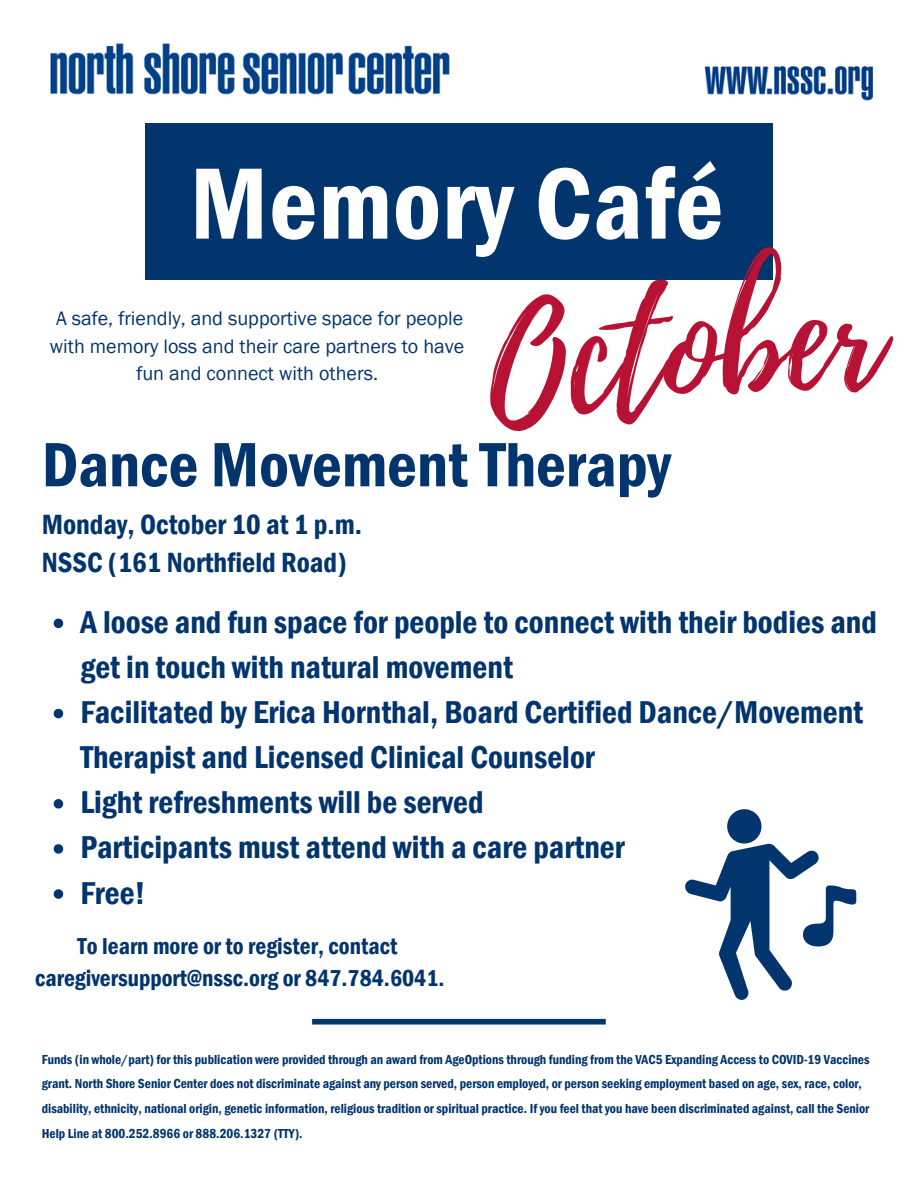
<style>
.page{position:relative;width:918px;height:1188px;background:#fff}
.page>*{position:absolute;margin:0;border:0;box-sizing:border-box;transform-origin:0 0}
.t1{font:149.85px "Playlist Script";color:#b71234}
.t2{font:600 condensed 104.85px "Franklin Gothic";letter-spacing:.01em;color:#fff}
.t3{font:600 condensed 64.8px "Franklin Gothic";color:#02346d}
.t4{font:600 condensed 32.55px/45.2px "Franklin Gothic";color:#02346d}
.t5{font:600 condensed 28.65px/38.2px "Franklin Gothic";color:#02346d}
.t6{font:600 condensed 23.7px/32.5px "Franklin Gothic";color:#02346d;text-align:center}
.t7{font:20.1px/27.6px "Franklin Gothic";color:#02346d;text-align:center}
.t8{font:600 condensed 13.5px/24.6px "Franklin Gothic";color:#02346d}
</style>
<div class="page">
<img style="left:50px;top:43px;width:823px;height:58px">
<div style="left:145px;top:123px;width:628px;height:156px;background:#02346d"></div>
<div style="left:312px;top:1019px;width:294px;height:6px;background:#02346d"></div>
<svg style="left:685px;top:809px;width:172px;height:191px"></svg>
<svg style="left:54px;top:619px;width:9px;height:9px"></svg>
<svg style="left:54px;top:709px;width:9px;height:9px"></svg>
<svg style="left:54px;top:799px;width:9px;height:10px"></svg>
<svg style="left:54px;top:844px;width:9px;height:10px"></svg>
<svg style="left:54px;top:889px;width:9px;height:10px"></svg>
<h2 class="t2" style="left:190px;top:143px;width:535px">Memory Café</h2>
<h1 class="t1" style="left:478px;top:259px;width:398px;rotate:-5deg">October</h1>
<h3 class="t7" style="left:50px;top:304px;width:416px">A safe, friendly, and supportive space for people with memory loss and their care partners to have fun and connect with others.</h3>
<h3 class="t3" style="left:42px;top:427px;width:630px">Dance Movement Therapy</h3>
<h3 class="t5" style="left:42px;top:504px;width:322px">Monday, October 10 at 1 p.m.<br>NSSC (161 Northfield Road)</h3>
<p class="t4" style="left:80px;top:599px;width:798px">A loose and fun space for people to connect with their bodies and get in touch with natural movement<br>Facilitated by Erica Hornthal, Board Certified Dance/Movement Therapist and Licensed Clinical Counselor<br>Light refreshments will be served<br>Participants must attend with a care partner<br>Free!</p>
<h3 class="t6" style="left:35px;top:929px;width:411px">To learn more or to register, contact caregiversupport@nssc.org or 847.784.6041.</h3>
<p class="t8" style="left:42px;top:1047px;width:829px">Funds (in whole/part) for this publication were provided through an award from AgeOptions through funding from the VAC5 Expanding Access to COVID-19 Vaccines grant. North Shore Senior Center does not discriminate against any person served, person employed, or person seeking employment based on age, sex, race, color, disability, ethnicity, national origin, genetic information, religious tradition or spiritual practice. If you feel that you have been discriminated against, call the Senior Help Line at 800.252.8966 or 888.206.1327 (TTY).</p>
</div>
